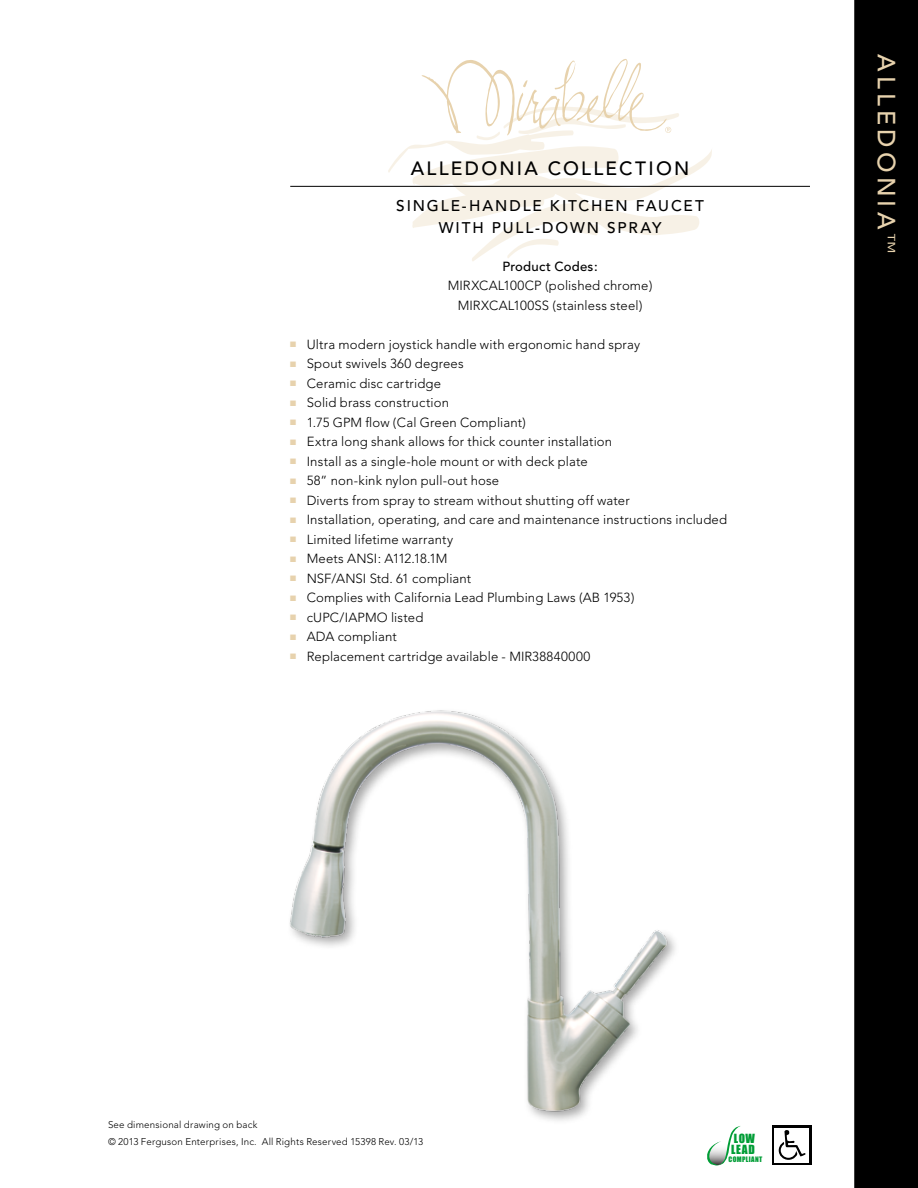
<style>
.page{position:relative;width:918px;height:1188px;background:#fff}
.page>*{position:absolute;margin:0;border:0;box-sizing:border-box;transform-origin:0 0}
.t1{font:500 24.75px "Avenir";color:#e7d2ad}
.t2{font:500 19.2px "Avenir";letter-spacing:.115em;color:#000}
.t3{font:500 15.3px/22.5px "Avenir";letter-spacing:.12em;color:#000}
.t4{font:300 13.2px/19.5px "Avenir";letter-spacing:.01em;color:#000;text-align:center}
.t5{font:500 13.2px "Avenir";color:#000}
.t6{font:11.55px/10.9px "Impact";letter-spacing:.06em;color:#009d36}
.t7{font:300 9.75px/16.5px "Avenir";letter-spacing:.02em;color:#000}
.t8{font:6.9px "Impact";letter-spacing:.05em;color:#009d36}
.s1{color:#e7d2ad}
</style>
<div class="page">
<div style="left:854px;top:0;width:64px;height:1188px;background:#000"></div>
<svg style="left:388px;top:59px;width:324px;height:202px"></svg>
<hr style="left:290px;top:186px;width:520px;height:1px;background:#000">
<img style="left:289px;top:710px;width:382px;height:409px">
<svg style="left:707px;top:1126px;width:34px;height:40px"></svg>
<div style="left:772px;top:1126px;width:39px;height:39px;background:linear-gradient(to right,#fff,#fff)"></div>
<div style="left:775px;top:1128px;width:34px;height:34px;background:#fff"></div>
<svg style="left:779px;top:1141px;width:19px;height:19px"></svg>
<div style="left:781px;top:1143px;width:15px;height:15px;background:#fff;border-radius:50%"></div>
<svg style="left:784px;top:1130px;width:22px;height:27px"></svg>
<h2 class="t2" style="left:411px;top:157px;width:280px">ALLEDONIA COLLECTION</h2>
<p class="t3" style="left:396px;top:195px;width:99px">SINGLE-HANDLE</p>
<p class="t3" style="left:550px;top:195px;width:22px">KITC</p>
<p class="t3" style="left:591px;top:195px;width:25px">HEN</p>
<p class="t3" style="left:439px;top:195px;width:244px;text-indent:197px">FAUCET<br>WITH PULL-DOWN SPRAY</p>
<p class="t5" style="left:503px;top:259px;width:97px">PRODUCT CODES:</p>
<p class="t4" style="left:448px;top:276px;width:206px">MIRXCAL100CP (polished chrome)<br>MIRXCAL100SS (stainless steel)</p>
<p class="t4" style="left:290px;top:334px;width:351px"><span class="s1">■</span> Ultra modern joystick handle with ergonomic hand spray</p>
<p class="t4" style="left:290px;top:354px;width:175px"><span class="s1">■</span> Spout swivels 360 degrees</p>
<p class="t4" style="left:290px;top:373px;width:152px"><span class="s1">■</span> Ceramic disc cartridge</p>
<p class="t4" style="left:290px;top:393px;width:160px"><span class="s1">■</span> Solid brass construction</p>
<p class="t4" style="left:290px;top:412px;width:237px"><span class="s1">■</span> 1.75 GPM flow (Cal Green Compliant)</p>
<p class="t4" style="left:290px;top:432px;width:323px"><span class="s1">■</span> Extra long shank allows for thick counter installation</p>
<p class="t4" style="left:290px;top:451px;width:299px"><span class="s1">■</span> Install as a single-hole mount or with deck plate</p>
<p class="t4" style="left:290px;top:471px;width:210px"><span class="s1">■</span> 58” non-kink nylon pull-out hose</p>
<p class="t4" style="left:290px;top:490px;width:341px"><span class="s1">■</span> Diverts from spray to stream without shutting off water</p>
<p class="t4" style="left:290px;top:510px;width:438px"><span class="s1">■</span> Installation, operating, and care and maintenance instructions included</p>
<p class="t4" style="left:290px;top:529px;width:165px"><span class="s1">■</span> Limited lifetime warranty</p>
<p class="t4" style="left:290px;top:549px;width:159px"><span class="s1">■</span> Meets ANSI: A112.18.1M</p>
<p class="t4" style="left:290px;top:568px;width:183px"><span class="s1">■</span> NSF/ANSI Std. 61 compliant</p>
<p class="t4" style="left:290px;top:588px;width:346px"><span class="s1">■</span> Complies with California Lead Plumbing Laws (AB 1953)</p>
<p class="t4" style="left:290px;top:607px;width:135px"><span class="s1">■</span> cUPC/IAPMO listed</p>
<p class="t4" style="left:290px;top:627px;width:108px"><span class="s1">■</span> ADA compliant</p>
<p class="t4" style="left:290px;top:646px;width:302px"><span class="s1">■</span> Replacement cartridge available - MIR38840000</p>
<h1 class="t1" style="left:901px;top:54px;width:201px;rotate:90deg">ALLEDONIA<sup>™</sup></h1>
<p class="t7" style="left:108px;top:1117px;width:317px">See dimensional drawing on back<br>© 2013 Ferguson Enterprises, Inc. All Rights Reserved 15398 Rev. 03/13</p>
<p class="t6" style="left:731px;top:1133px;width:25px">LOW<br>LEAD</p>
<p class="t8" style="left:729px;top:1154px;width:35px">COMPLIANT</p>
</div>
